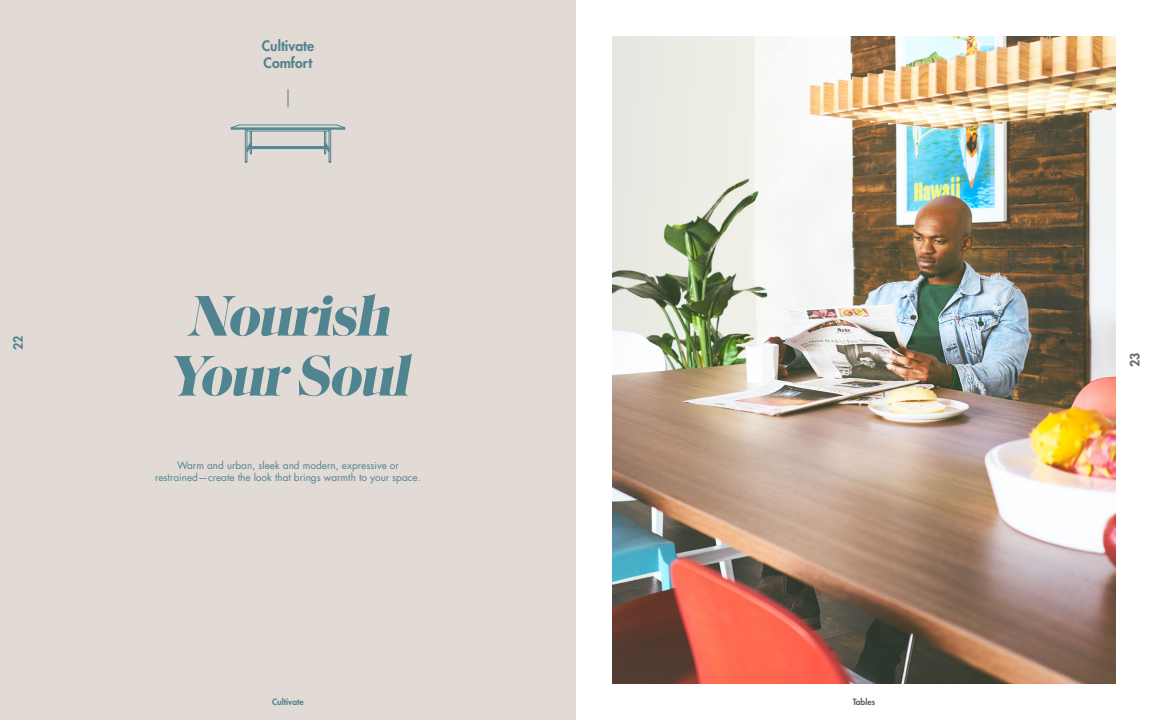
<style>
.page{position:relative;width:1152px;height:720px;background:#fff}
.page>*{position:absolute;margin:0;border:0;box-sizing:border-box;transform-origin:0 0}
.t1{font:italic 700 58.3px/60px "Saol Display";color:#4f8490;text-align:center}
.t2{font:800 14px/16.8px "Futura";color:#4f8490}
.t3{font:800 12.5px "Futura";color:#596670}
.t4{font:800 12.5px "Futura";color:#4f8490}
.t5{font:10px/12px "Futura";color:#4f8490;text-align:center}
.t6{font:800 8.5px "Futura";color:#4f8490}
.t7{font:800 8.5px "Futura";color:#596670}
</style>
<div class="page">
<div style="left:0;top:0;width:576px;height:720px;background:#e2dad5"></div>
<img style="left:612px;top:36px;width:504px;height:648px">
<div style="left:250px;top:129px;width:2px;height:25px;background:#e2dad5;border:1px solid #4f8490"></div>
<div style="left:324px;top:129px;width:2px;height:25px;background:#e2dad5;border:1px solid #4f8490"></div>
<div style="left:245px;top:129px;width:2px;height:33px;background:#e2dad5;border:1px solid #4f8490"></div>
<div style="left:329px;top:129px;width:2px;height:33px;background:#e2dad5;border:1px solid #4f8490"></div>
<svg style="left:246px;top:143px;width:84px;height:12px"></svg>
<svg style="left:230px;top:124px;width:116px;height:7px"></svg>
<svg style="left:288px;top:89px;width:1px;height:18px"></svg>
<p class="t4" style="left:10px;top:350px;width:16px;rotate:-90deg">22</p>
<h2 class="t2" style="left:262px;top:38px;width:54px">Cultivate<br>Comfort</h2>
<h1 class="t1" style="left:168px;top:281px;width:256px">Nourish<br>YourSoul</h1>
<p class="t5" style="left:155px;top:460px;width:267px">Warm and urban, sleek and modern, expressive or restrained—create the look that brings warmth to your space.</p>
<p class="t6" style="left:272px;top:697px;width:33px">Cultivate</p>
<p class="t7" style="left:853px;top:697px;width:24px">Tables</p>
<p class="t3" style="left:1127px;top:367px;width:16px;rotate:-90deg">23</p>
</div>
